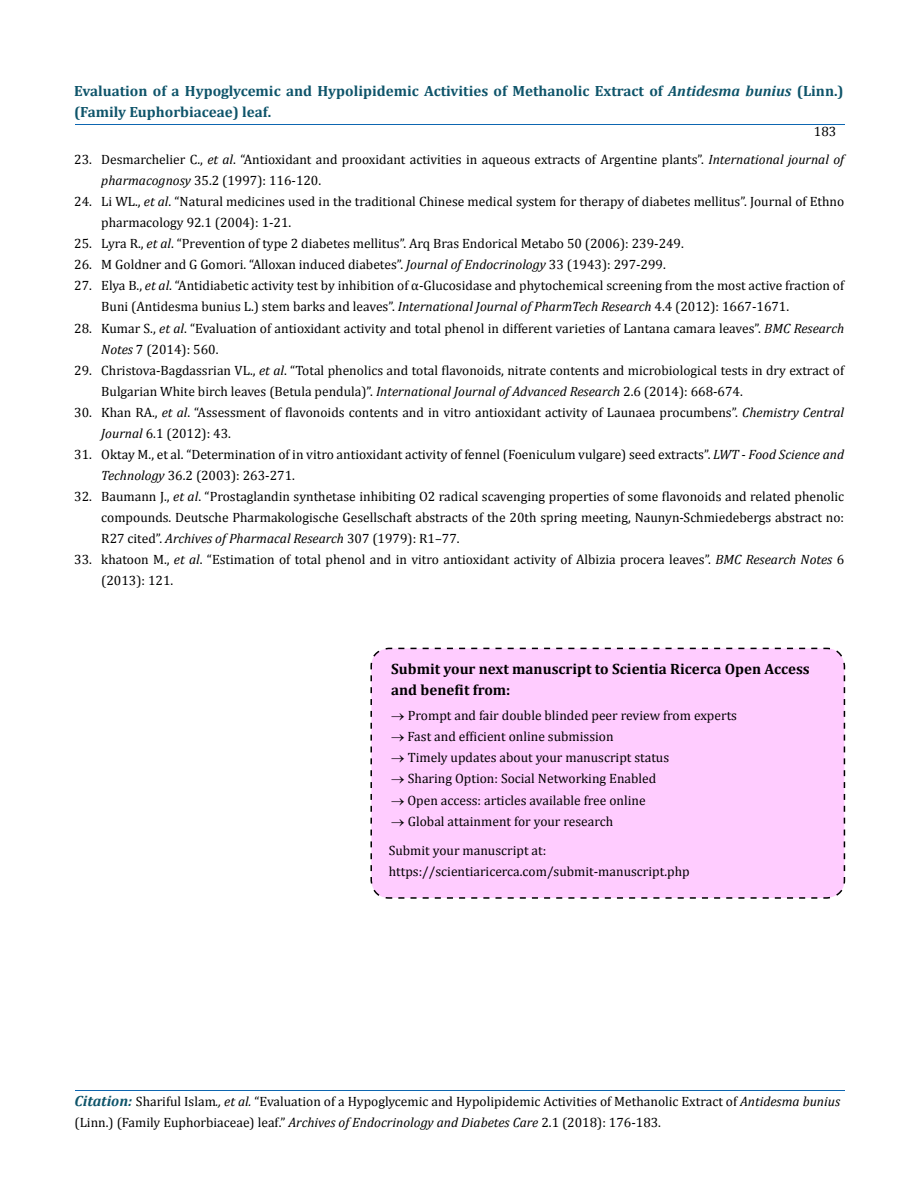
<style>
.page{position:relative;width:917px;height:1190px;background:#fff}
.page>*{position:absolute;margin:0;border:0;box-sizing:border-box;transform-origin:0 0}
.t1{font:700 15px/21px "Cambria";color:#000}
.t2{font:700 14.85px/21px "Cambria";color:#0e546a}
.t3{font:13.5px/21px "Cambria";color:#000}
.s1{font-style:italic}
.s2{font-weight:700;font-style:italic;font-size:14.85px;color:#0e546a}
</style>
<div class="page">
<hr style="left:75px;top:124px;width:769px;height:1px;background:#0d66b1">
<hr style="left:75px;top:1090px;width:769px;height:1px;background:#0d66b1">
<div style="left:370px;top:647px;width:475px;height:252px;background:#fcf"></div>
<p class="t2" style="left:74px;top:80px;width:771px">Evaluation of a Hypoglycemic and Hypolipidemic Activities of Methanolic Extract of <span class="s1">Antidesma bunius</span> (Linn.) (Family Euphorbiaceae) leaf.</p>
<p class="t3" style="left:814px;top:121px;width:24px">183</p>
<p class="t3" style="left:101px;top:149px;width:744px;text-indent:-27px">23. Desmarchelier C., <span class="s1">et al</span>. “Antioxidant and prooxidant activities in aqueous extracts of Argentine plants”. <span class="s1">International journal of pharmacognosy</span> 35.2 (1997): 116-120.</p>
<p class="t3" style="left:101px;top:191px;width:744px;text-indent:-27px">24. Li WL., <span class="s1">et al</span>. “Natural medicines used in the traditional Chinese medical system for therapy of diabetes mellitus”. Journal of Ethno pharmacology 92.1 (2004): 1-21.</p>
<p class="t3" style="left:74px;top:233px;width:611px">25. Lyra R., <span class="s1">et al</span>. “Prevention of type 2 diabetes mellitus”. Arq Bras Endorical Metabo 50 (2006): 239-249.</p>
<p class="t3" style="left:74px;top:254px;width:593px">26. M Goldner and G Gomori. “Alloxan induced diabetes”. <span class="s1">Journal of Endocrinology</span> 33 (1943): 297-299.</p>
<p class="t3" style="left:101px;top:275px;width:744px;text-indent:-27px">27. Elya B., <span class="s1">et al</span>. “Antidiabetic activity test by inhibition of α-Glucosidase and phytochemical screening from the most active fraction of<br>Buni (Antidesma bunius L.) stem barks and leaves”. <span class="s1">International Journal of PharmTech Research</span> 4.4 (2012): 1667-1671.</p>
<p class="t3" style="left:101px;top:317px;width:744px;text-indent:-27px">28. Kumar S., <span class="s1">et al</span>. “Evaluation of antioxidant activity and total phenol in different varieties of Lantana camara leaves”. <span class="s1">BMC Research<br>Notes</span> 7 (2014): 560.</p>
<p class="t3" style="left:101px;top:359px;width:744px;text-indent:-27px">29. Christova-Bagdassrian VL., <span class="s1">et al</span>. “Total phenolics and total flavonoids, nitrate contents and microbiological tests in dry extract of<br>Bulgarian White birch leaves (Betula pendula)”. <span class="s1">International Journal of Advanced Research</span> 2.6 (2014): 668-674.</p>
<p class="t3" style="left:101px;top:401px;width:744px;text-indent:-27px">30. Khan RA., <span class="s1">et al</span>. “Assessment of flavonoids contents and in vitro antioxidant activity of Launaea procumbens”. <span class="s1">Chemistry Central<br>Journal</span> 6.1 (2012): 43.</p>
<p class="t3" style="left:101px;top:443px;width:744px;text-indent:-27px">31. Oktay M., et al. “Determination of in vitro antioxidant activity of fennel (Foeniculum vulgare) seed extracts”. <span class="s1">LWT - Food Science and<br>Technology</span> 36.2 (2003): 263-271.</p>
<p class="t3" style="left:101px;top:485px;width:744px;text-align:justify;text-indent:-27px">32. Baumann J., <span class="s1">et al</span>. “Prostaglandin synthetase inhibiting O2 radical scavenging properties of some flavonoids and related phenolic compounds. Deutsche Pharmakologische Gesellschaft abstracts of the 20th spring meeting, Naunyn-Schmiedebergs abstract no:<br>R27 cited”. <span class="s1">Archives of Pharmacal Research</span> 307 (1979): R1–77.</p>
<p class="t3" style="left:101px;top:548px;width:744px;text-indent:-27px">33. khatoon M., <span class="s1">et al</span>. “Estimation of total phenol and in vitro antioxidant activity of Albizia procera leaves”. <span class="s1">BMC Research Notes</span> 6 (2013): 121.</p>
<p class="t1" style="left:391px;top:658px;width:420px">Submit your next manuscript to Scientia Ricerca Open Access and benefit from:</p>
<p class="t3" style="left:391px;top:705px;width:347px">→ Prompt and fair double blinded peer review from experts</p>
<p class="t3" style="left:391px;top:726px;width:224px">→ Fast and efficient online submission</p>
<p class="t3" style="left:391px;top:747px;width:279px">→ Timely updates about your manuscript status</p>
<p class="t3" style="left:391px;top:768px;width:266px">→ Sharing Option: Social Networking Enabled</p>
<p class="t3" style="left:391px;top:789px;width:256px">→ Open access: articles available free online</p>
<p class="t3" style="left:389px;top:806px;width:226px;line-height:29.4px">→ Global attainment for your research<br>Submit your manuscript at:</p>
<p class="t3" style="left:389px;top:860px;width:302px">https://scientiaricerca.com/submit-manuscript.php</p>
<p class="t3" style="left:74px;top:1090px;width:767px"><span class="s2">Citation:</span> Shariful Islam<span class="s1">., et al.</span> “Evaluation of a Hypoglycemic and Hypolipidemic Activities of Methanolic Extract of <span class="s1">Antidesma bunius </span>(Linn.) (Family Euphorbiaceae) leaf.” <span class="s1">Archives of Endocrinology and Diabetes Care</span> 2.1 (2018): 176-183.</p>
</div>
